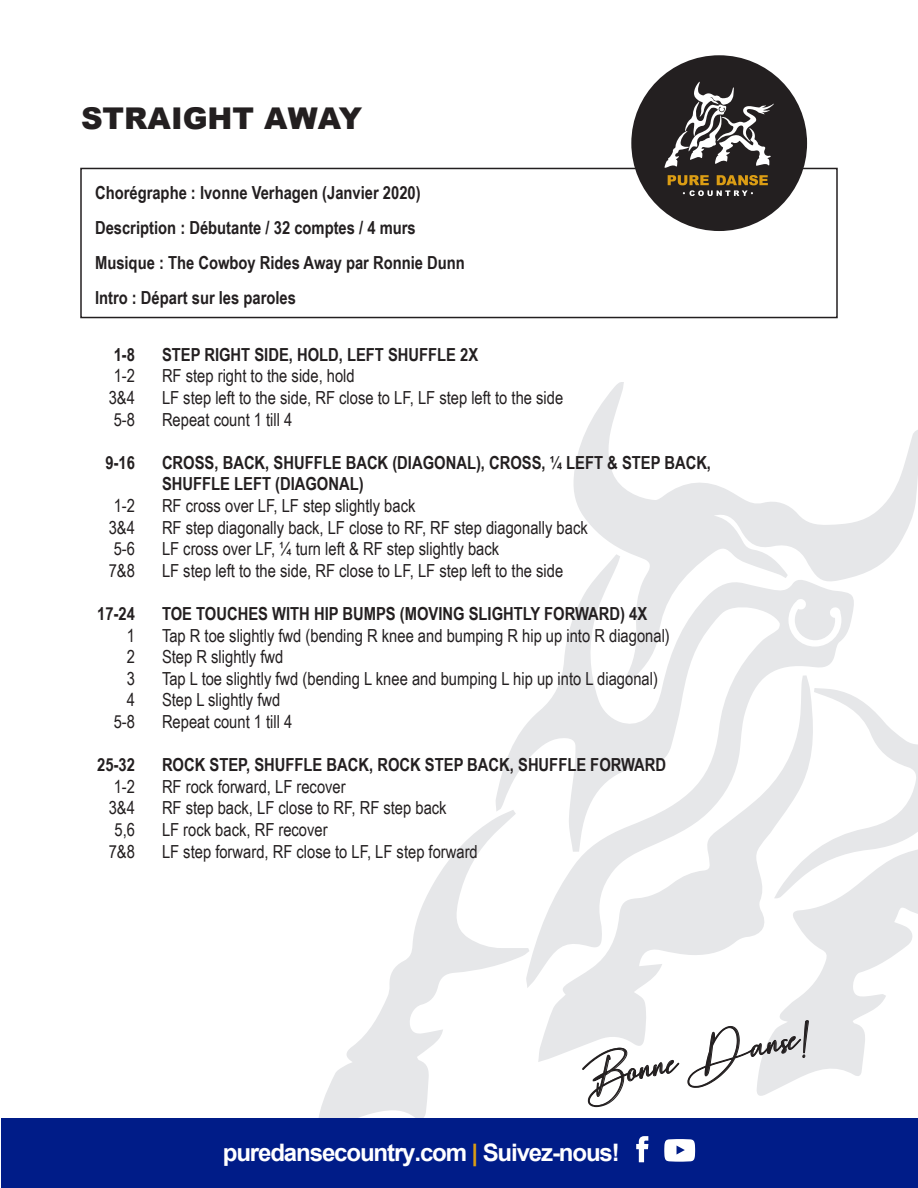
<style>
.page{position:relative;width:918px;height:1188px;background:#fff}
.page>*{position:absolute;margin:0;border:0;box-sizing:border-box;transform-origin:0 0}
.t1{font:34.5px "Hearth Stone";color:#231f20}
.t2{font:900 30px "Arial";color:#231f20}
.t3{font:700 24.15px "Arial";letter-spacing:-.05em;color:#fff}
.t4{font:18px "Arial Narrow";color:#231f20}
.t5{font:700 18px "Arial Narrow";color:#231f20}
.s1{color:#db9d14}
</style>
<div class="page">
<svg style="left:855px;top:697px;width:63px;height:88px"></svg>
<svg style="left:319px;top:819px;width:176px;height:299px"></svg>
<svg style="left:757px;top:785px;width:161px;height:311px"></svg>
<svg style="left:573px;top:383px;width:345px;height:193px"></svg>
<svg style="left:538px;top:988px;width:278px;height:74px"></svg>
<svg style="left:495px;top:554px;width:360px;height:434px"></svg>
<div style="left:1px;top:1118px;width:917px;height:70px;background:#001c88"></div>
<div style="left:631px;top:55px;width:176px;height:176px;background:#231f20;border-radius:50%"></div>
<svg style="left:665px;top:82px;width:109px;height:86px"></svg>
<svg style="left:668px;top:175px;width:100px;height:21px"></svg>
<svg style="left:636px;top:1136px;width:12px;height:26px"></svg>
<svg style="left:664px;top:1139px;width:31px;height:23px"></svg>
<svg style="left:582px;top:1048px;width:97px;height:59px"></svg>
<svg style="left:688px;top:1020px;width:121px;height:68px"></svg>
<div style="left:80px;top:168px;width:758px;height:150px;border:2px solid #231f20"></div>
<p class="t2" style="left:81px;top:97px;width:283px">STRAIGHT AWAY</p>
<p class="t5" style="left:95px;top:179px;width:327px">Chorégraphe : Ivonne Verhagen (Janvier 2020)</p>
<p class="t5" style="left:95px;top:214px;width:322px">Description : Débutante / 32 comptes / 4 murs</p>
<p class="t5" style="left:95px;top:249px;width:371px">Musique : The Cowboy Rides Away par Ronnie Dunn</p>
<p class="t5" style="left:95px;top:284px;width:202px">Intro : Départ sur les paroles</p>
<p class="t5" style="left:114px;top:341px;width:23px">1-8</p>
<p class="t5" style="left:162px;top:341px;width:318px">STEP RIGHT SIDE, HOLD, LEFT SHUFFLE 2X</p>
<p class="t4" style="left:114px;top:363px;width:23px">1-2</p>
<p class="t4" style="left:162px;top:363px;width:194px">RF step right to the side, hold</p>
<p class="t4" style="left:109px;top:385px;width:28px">3&amp;4</p>
<p class="t4" style="left:162px;top:385px;width:403px">LF step left to the side, RF close to LF, LF step left to the side</p>
<p class="t4" style="left:114px;top:406px;width:23px">5-8</p>
<p class="t4" style="left:162px;top:406px;width:132px">Repeat count 1 till 4</p>
<p class="t5" style="left:105px;top:449px;width:31px">9-16</p>
<p class="t5" style="left:162px;top:449px;width:551px">CROSS, BACK, SHUFFLE BACK (DIAGONAL), CROSS, ¼ LEFT &amp; STEP BACK,</p>
<p class="t5" style="left:162px;top:471px;width:203px">SHUFFLE LEFT (DIAGONAL)</p>
<p class="t4" style="left:114px;top:493px;width:23px">1-2</p>
<p class="t4" style="left:162px;top:493px;width:255px">RF cross over LF, LF step slightly back</p>
<p class="t4" style="left:109px;top:514px;width:28px">3&amp;4</p>
<p class="t4" style="left:162px;top:514px;width:427px">RF step diagonally back, LF close to RF, RF step diagonally back</p>
<p class="t4" style="left:114px;top:536px;width:23px">5-6</p>
<p class="t4" style="left:162px;top:536px;width:339px">LF cross over LF, ¼ turn left &amp; RF step slightly back</p>
<p class="t4" style="left:109px;top:557px;width:28px">7&amp;8</p>
<p class="t4" style="left:162px;top:557px;width:403px">LF step left to the side, RF close to LF, LF step left to the side</p>
<p class="t5" style="left:97px;top:600px;width:39px">17-24</p>
<p class="t5" style="left:162px;top:600px;width:487px">TOE TOUCHES WITH HIP BUMPS (MOVING SLIGHTLY FORWARD) 4X</p>
<p class="t4" style="left:127px;top:622px;width:10px">1</p>
<p class="t4" style="left:162px;top:622px;width:509px">Tap R toe slightly fwd (bending R knee and bumping R hip up into R diagonal)</p>
<p class="t4" style="left:127px;top:644px;width:10px">2</p>
<p class="t4" style="left:162px;top:644px;width:123px">Step R slightly fwd</p>
<p class="t4" style="left:127px;top:665px;width:10px">3</p>
<p class="t4" style="left:162px;top:665px;width:498px">Tap L toe slightly fwd (bending L knee and bumping L hip up into L diagonal)</p>
<p class="t4" style="left:127px;top:687px;width:10px">4</p>
<p class="t4" style="left:162px;top:687px;width:120px">Step L slightly fwd</p>
<p class="t4" style="left:114px;top:709px;width:23px">5-8</p>
<p class="t4" style="left:162px;top:709px;width:132px">Repeat count 1 till 4</p>
<p class="t5" style="left:97px;top:751px;width:39px">25-32</p>
<p class="t5" style="left:162px;top:751px;width:506px">ROCK STEP, SHUFFLE BACK, ROCK STEP BACK, SHUFFLE FORWARD</p>
<p class="t4" style="left:114px;top:773px;width:23px">1-2</p>
<p class="t4" style="left:162px;top:773px;width:185px">RF rock forward, LF recover</p>
<p class="t4" style="left:109px;top:795px;width:28px">3&amp;4</p>
<p class="t4" style="left:162px;top:795px;width:286px">RF step back, LF close to RF, RF step back</p>
<p class="t4" style="left:114px;top:817px;width:22px">5,6</p>
<p class="t4" style="left:162px;top:817px;width:167px">LF rock back, RF recover</p>
<p class="t4" style="left:109px;top:838px;width:28px">7&amp;8</p>
<p class="t4" style="left:162px;top:838px;width:317px">LF step forward, RF close to LF, LF step forward</p>
<p class="t1" style="left:577px;top:1061px;width:237px;rotate:-11deg">Bonne Danse!</p>
<p class="t3" style="left:223px;top:1136px;width:398px">puredansecountry.com <span class="s1">|</span> Suivez-nous!</p>
</div>
